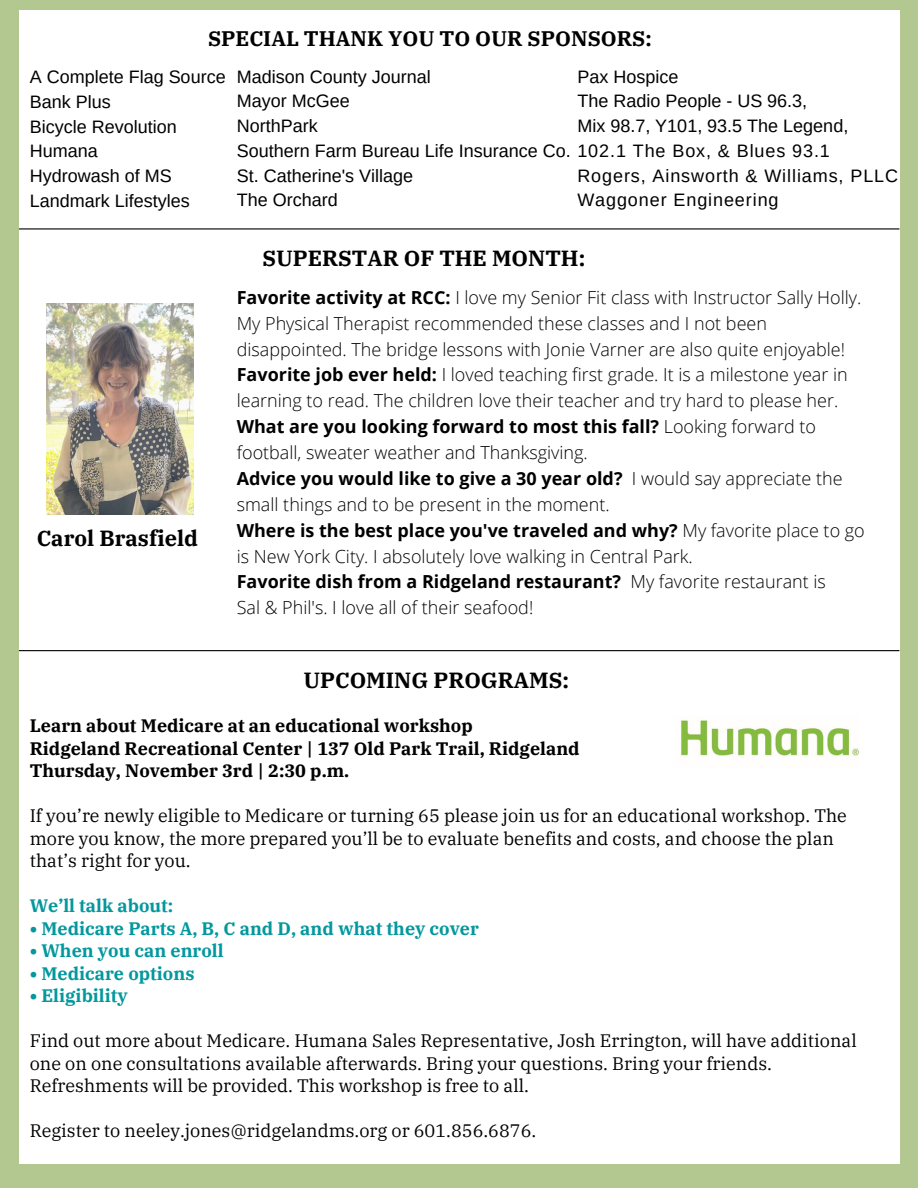
<style>
.page{position:relative;width:918px;height:1188px;background:#b2c890}
.page>*{position:absolute;margin:0;border:0;box-sizing:border-box;transform-origin:0 0}
.t1{font:700 21.9px "IBM Plex Serif";color:#000}
.t2{font:700 21px "IBM Plex Serif";color:#000}
.t3{font:300 18px/25.8px "Open Sans";color:#000}
.t4{font:18px/22.5px "IBM Plex Serif";color:#000}
.t5{font:18px/24.8px "Arimo";color:#000}
.t6{font:700 18px/22.5px "IBM Plex Serif";color:#000}
.t7{font:700 18px "IBM Plex Serif";color:#03989e}
.t8{font:18px/24.8px "Arimo";letter-spacing:.05em;color:#000}
.s1{font-weight:700}
</style>
<div class="page">
<div style="left:19px;top:11px;width:881px;height:1153px;background:#fff"></div>
<hr style="left:19px;top:228px;width:880px;height:2px;background:#000">
<img style="left:46px;top:303px;width:148px;height:212px">
<hr style="left:19px;top:650px;width:880px;height:1px;background:#000">
<img style="left:680px;top:720px;width:178px;height:36px">
<p class="t2" style="left:208px;top:25px;width:445px">SPECIAL THANK YOU TO OUR SPONSORS:</p>
<p class="t5" style="left:30px;top:65px;width:197px">A Complete Flag Source<br>Bank Plus<br>Bicycle Revolution<br>Humana<br>Hydrowash of MS<br>Landmark Lifestyles</p>
<p class="t5" style="left:237px;top:64px;width:595px">Madison County Journal<br>Mayor McGee<br>NorthPark<br>Southern Farm Bureau Life Insurance Co. 102.1 The Box, &amp; Blues 93.1<br>St. Catherine's Village<br>The Orchard</p>
<p class="t5" style="left:577px;top:64px;width:272px">Pax Hospice<br>The Radio People - US 96.3,<br>Mix 98.7, Y101, 93.5 The Legend,</p>
<p class="t8" style="left:577px;top:163px;width:322px">Rogers, Ainsworth &amp; Williams, PLLC<br>Waggoner Engineering</p>
<p class="t1" style="left:37px;top:523px;width:163px">Carol Brasfield</p>
<p class="t1" style="left:262px;top:244px;width:324px">SUPERSTAR OF THE MONTH:</p>
<p class="t3" style="left:237px;top:284px;width:630px"><span class="s1">Favorite activity at RCC:</span> I love my Senior Fit class with Instructor Sally Holly.<br>My Physical Therapist recommended these classes and I not been disappointed. The bridge lessons with Jonie Varner are also quite enjoyable!<br><span class="s1">Favorite job ever held:</span> I loved teaching first grade. It is a milestone year in learning to read. The children love their teacher and try hard to please her.<br><span class="s1">What are you looking forward to most this fall?</span> Looking forward to football, sweater weather and Thanksgiving.<br><span class="s1">Advice you would like to give a 30 year old?</span> I would say appreciate the small things and to be present in the moment.<br><span class="s1">Where is the best place you've traveled and why?</span> My favorite place to go is New York City. I absolutely love walking in Central Park.<br><span class="s1">Favorite dish from a Ridgeland restaurant?</span> My favorite restaurant is<br>Sal &amp; Phil's. I love all of their seafood!</p>
<p class="t1" style="left:304px;top:666px;width:267px">UPCOMING PROGRAMS:</p>
<p class="t6" style="left:30px;top:714px;width:551px">Learn about Medicare at an educational workshop<br>Ridgeland Recreational Center | 137 Old Park Trail, Ridgeland<br>Thursday, November 3rd | 2:30 p.m.</p>
<p class="t4" style="left:30px;top:804px;width:819px">If you’re newly eligible to Medicare or turning 65 please join us for an educational workshop. The more you know, the more prepared you’ll be to evaluate benefits and costs, and choose the plan that’s right for you.</p>
<p class="t7" style="left:30px;top:894px;width:145px">We’ll talk about:</p>
<p class="t7" style="left:30px;top:916px;width:451px">• Medicare Parts A, B, C and D, and what they cover</p>
<p class="t7" style="left:30px;top:939px;width:195px">• When you can enroll</p>
<p class="t7" style="left:30px;top:961px;width:166px">• Medicare options</p>
<p class="t7" style="left:30px;top:984px;width:100px">• Eligibility</p>
<p class="t4" style="left:30px;top:1029px;width:829px">Find out more about Medicare. Humana Sales Representative, Josh Errington, will have additional one on one consultations available afterwards. Bring your questions. Bring your friends.<br>Refreshments will be provided. This workshop is free to all.</p>
<p class="t4" style="left:30px;top:1119px;width:508px">Register to neeley.jones@ridgelandms.org or 601.856.6876.</p>
</div>
